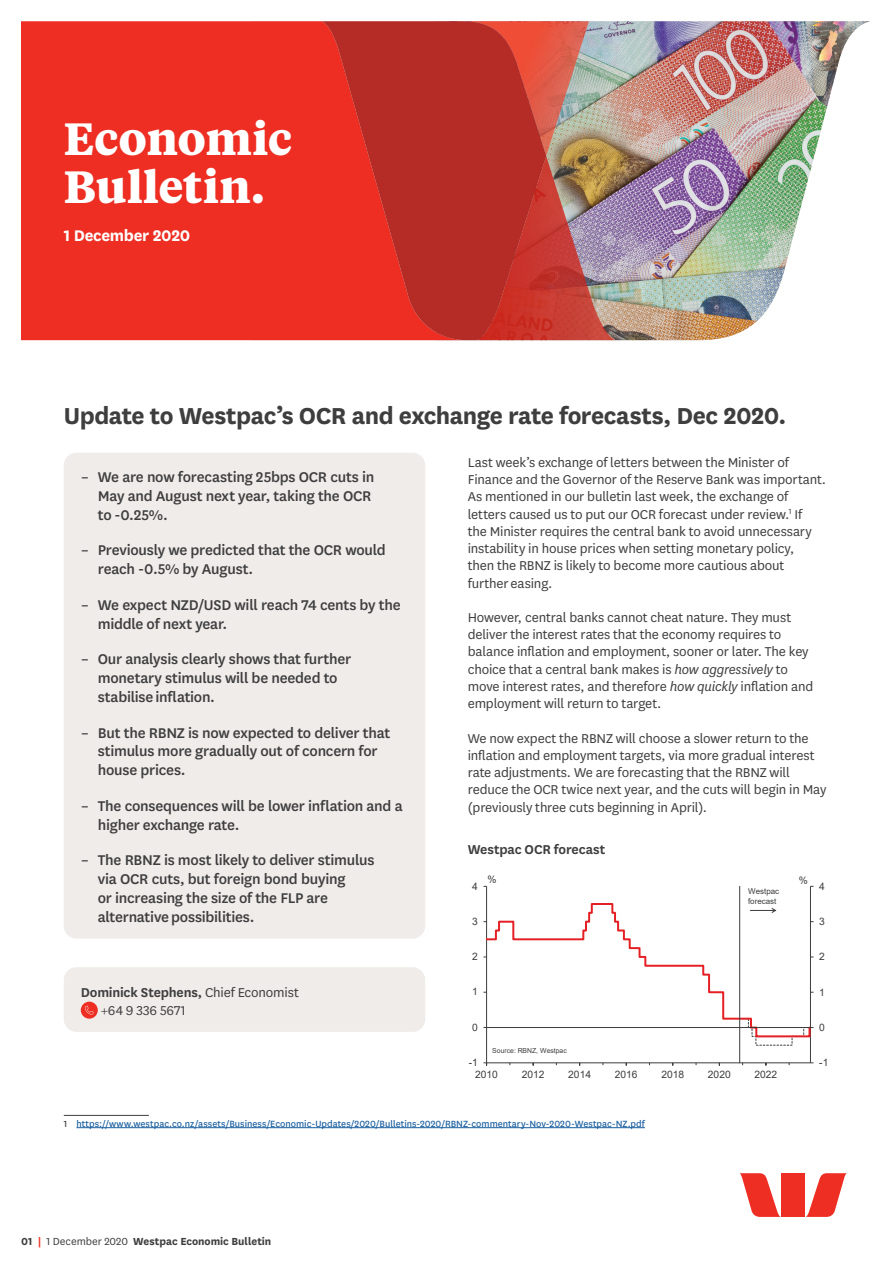
<style>
.page{position:relative;width:893px;height:1263px;background:#fff}
.page>*{position:absolute;margin:0;border:0;box-sizing:border-box;transform-origin:0 0}
.t1{font:700 45px/48px "Tiempos Text";letter-spacing:-.005em;color:#fff}
.t2{font:700 27px "National LF";letter-spacing:-.02em;color:#3e3e3f}
.t3{font:700 18px "National LF";letter-spacing:-.015em;color:#fff}
.t4{font:500 16.5px/18.8px "National LF";letter-spacing:-.015em;color:#3e3e3f}
.t5{font:15px/17.2px "National LF";letter-spacing:-.01em;color:#3e3e3f}
.t6{font:15px/18px "National LF";letter-spacing:.01em;color:#3e3e3f}
.t7{font:600 15px "National LF";letter-spacing:-.01em;color:#3e3e3f}
.t8{font:700 12px "National LF";letter-spacing:-.005em;color:#3e3e3f}
.t9{font:10.5px "National LF";color:#175d9e}
.t10{font:10.2px "Arial";letter-spacing:-.005em;color:#3b3c3c}
.t11{font:7.95px/9.6px "Arial";color:#3b3c3c}
.t12{font:6.9px "Arial";color:#3b3c3c}
.s1{font-weight:600}
.s2{font-style:italic}
.s3{color:#3e3e3f}
.s4{color:#ee2e22}
.s5{font-weight:400}
</style>
<div class="page">
<svg style="left:739px;top:1173px;width:42px;height:44px"></svg>
<svg style="left:806px;top:1173px;width:41px;height:44px"></svg>
<div style="left:782px;top:1173px;width:23px;height:44px;background:#ee2e22"></div>
<img style="left:616px;top:21px;width:254px;height:319px">
<div style="left:21px;top:21px;width:301px;height:319px;background:#ee2e22"></div>
<svg style="left:322px;top:21px;width:140px;height:319px;background:#cb2c24"></svg>
<img style="left:462px;top:21px;width:154px;height:319px">
<hr style="left:64px;top:1115px;width:85px;height:1px;background:#3e3e3f">
<hr style="left:76px;top:1127px;width:569px;height:1px;background:#175d9e">
<div style="left:64px;top:453px;width:361px;height:486px;background:#f0ece9;border-radius:13px"></div>
<div style="left:64px;top:967px;width:361px;height:65px;background:#f0ece9;border-radius:13px"></div>
<div style="left:81px;top:1002px;width:17px;height:17px;background:#ee2e22;border-radius:50%"></div>
<svg style="left:85px;top:1006px;width:9px;height:8px"></svg>
<hr style="left:810px;top:886px;width:1px;height:177px;background:#3b3c3c">
<hr style="left:486px;top:886px;width:1px;height:177px;background:#3b3c3c">
<hr style="left:487px;top:1062px;width:323px;height:1px;background:#3b3c3c">
<hr style="left:739px;top:886px;width:1px;height:177px;background:#3b3c3c">
<svg style="left:483px;top:902px;width:330px;height:144px"></svg>
<h1 class="t1" style="left:64px;top:113px;width:230px">Economic<br>Bulletin.</h1>
<p class="t3" style="left:64px;top:223px;width:128px">1 December 2020</p>
<h2 class="t2" style="left:64px;top:397px;width:724px">Update to Westpac’s OCR and exchange rate forecasts, Dec 2020.</h2>
<p class="t4" style="left:98px;top:467px;width:278px;text-indent:-17px">– We are now forecasting 25bps OCR cuts in<br>May and August next year, taking the OCR to -0.25%.</p>
<p class="t4" style="left:98px;top:540px;width:290px;text-indent:-17px">– Previously we predicted that the OCR would reach -0.5% by August.</p>
<p class="t4" style="left:98px;top:594px;width:304px;text-indent:-17px">– We expect NZD/USD will reach 74 cents by the middle of next year.</p>
<p class="t4" style="left:98px;top:649px;width:255px;text-indent:-17px">– Our analysis clearly shows that further monetary stimulus will be needed to stabilise inflation.</p>
<p class="t4" style="left:98px;top:722px;width:294px;text-indent:-17px">– But the RBNZ is now expected to deliver that stimulus more gradually out of concern for house prices.</p>
<p class="t4" style="left:98px;top:795px;width:306px;text-indent:-17px">– The consequences will be lower inflation and a higher exchange rate.</p>
<p class="t4" style="left:98px;top:850px;width:278px;text-indent:-17px">– The RBNZ is most likely to deliver stimulus via OCR cuts, but foreign bond buying<br>or increasing the size of the FLP are alternative possibilities.</p>
<p class="t6" style="left:101px;top:983px;width:200px;text-indent:-20px"><span class="s1">Dominick Stephens,</span> Chief Economist +64 9 336 5671</p>
<p class="t5" style="left:468px;top:453px;width:360px">Last week’s exchange of letters between the Minister of Finance and the Governor of the Reserve Bank was important.<br>As mentioned in our bulletin last week, the exchange of letters caused us to put our OCR forecast under review.<sup>1</sup> If<br>the Minister requires the central bank to avoid unnecessary instability in house prices when setting monetary policy,<br>then the RBNZ is likely to become more cautious about further easing.</p>
<p class="t5" style="left:468px;top:608px;width:347px">However, central banks cannot cheat nature. They must deliver the interest rates that the economy requires to balance inflation and employment, sooner or later. The key choice that a central bank makes is <span class="s2">how aggressively</span> to move interest rates, and therefore <span class="s2">how quickly</span> inflation and employment will return to target.</p>
<p class="t5" style="left:468px;top:729px;width:360px">We now expect the RBNZ will choose a slower return to the inflation and employment targets, via more gradual interest rate adjustments. We are forecasting that the RBNZ will reduce the OCR twice next year, and the cuts will begin in May (previously three cuts beginning in April).</p>
<p class="t7" style="left:468px;top:839px;width:139px">Westpac OCR forecast</p>
<p class="t10" style="left:472px;top:879px;width:7px">4</p>
<p class="t10" style="left:487px;top:872px;width:11px">%</p>
<p class="t11" style="left:748px;top:887px;width:33px">Westpac forecast</p>
<p class="t10" style="left:799px;top:873px;width:11px">%</p>
<p class="t10" style="left:819px;top:879px;width:7px">4</p>
<p class="t10" style="left:472px;top:914px;width:7px">3</p>
<p class="t10" style="left:819px;top:914px;width:7px">3</p>
<p class="t10" style="left:472px;top:949px;width:7px">2</p>
<p class="t10" style="left:819px;top:949px;width:7px">2</p>
<p class="t10" style="left:472px;top:985px;width:7px">1</p>
<p class="t10" style="left:819px;top:985px;width:7px">1</p>
<p class="t10" style="left:472px;top:1020px;width:7px">0</p>
<p class="t10" style="left:819px;top:1020px;width:7px">0</p>
<p class="t12" style="left:492px;top:1045px;width:76px">Source: RBNZ, Westpac</p>
<p class="t10" style="left:469px;top:1055px;width:11px">-1</p>
<p class="t10" style="left:819px;top:1055px;width:11px">-1</p>
<p class="t10" style="left:475px;top:1068px;width:24px">2010</p>
<p class="t10" style="left:522px;top:1068px;width:24px">2012</p>
<p class="t10" style="left:568px;top:1068px;width:24px">2014</p>
<p class="t10" style="left:615px;top:1068px;width:24px">2016</p>
<p class="t10" style="left:661px;top:1068px;width:24px">2018</p>
<p class="t10" style="left:708px;top:1068px;width:24px">2020</p>
<p class="t10" style="left:754px;top:1068px;width:24px">2022</p>
<p class="t9" style="left:64px;top:1117px;width:583px"><span class="s3">1</span> https://www.westpac.co.nz/assets/Business/Economic-Updates/2020/Bulletins-2020/RBNZ-commentary-Nov-2020-Westpac-NZ.pdf</p>
<p class="t8" style="left:21px;top:1233px;width:252px">01 <span class="s4">|</span> <span class="s5">1 December 2020</span> Westpac Economic Bulletin</p>
</div>
